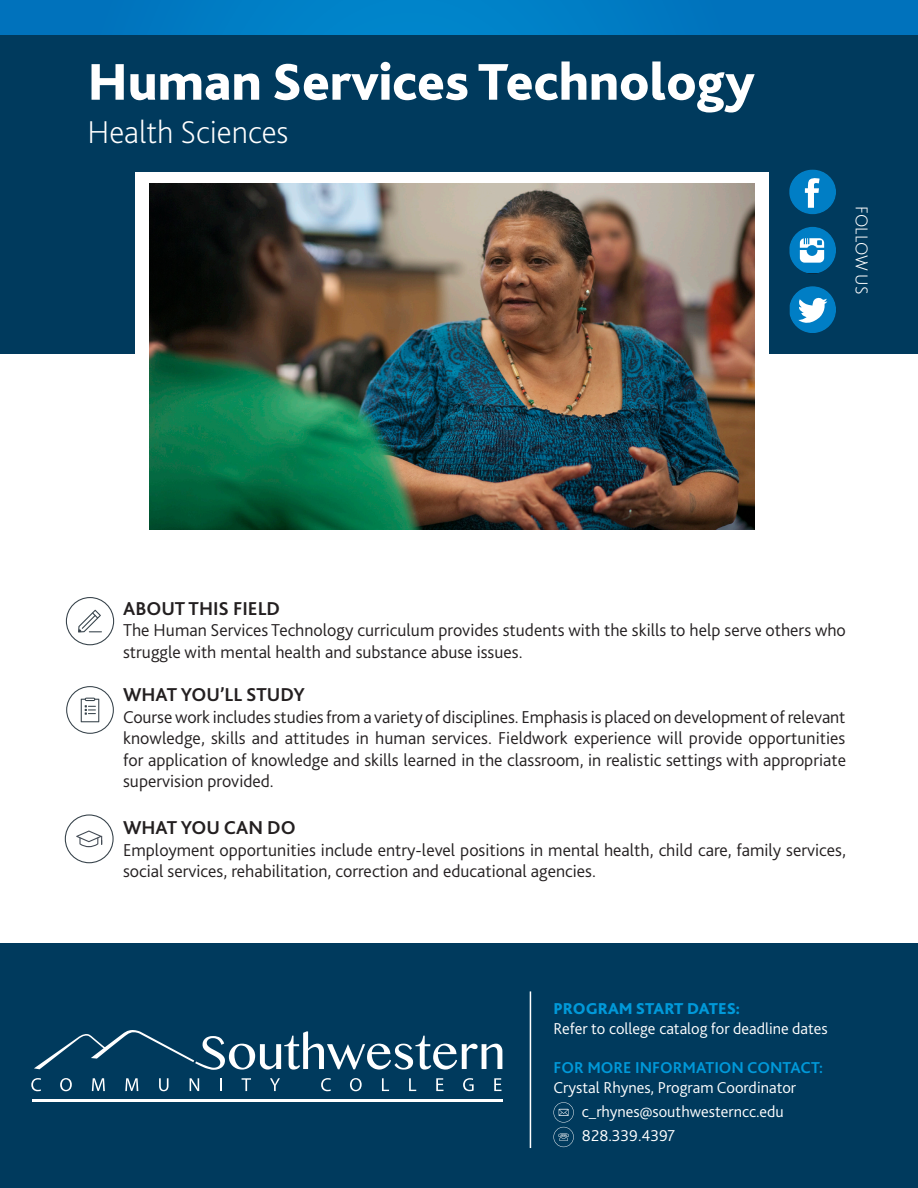
<style>
.page{position:relative;width:918px;height:1188px;background:#fff}
.page>*{position:absolute;margin:0;border:0;box-sizing:border-box;transform-origin:0 0}
.t1{font:800 54px "Bliss 2";color:#fff}
.t2{font:200 33px "Bliss 2";color:#fff}
.t3{font:700 19.5px "Bliss 2";color:#231f20}
.t4{font:300 18px/21.6px "Bliss 2";color:#231f20}
.t5{font:200 18px "Bliss 2";color:#fff}
.t6{font:300 16.5px "Bliss 2";color:#fff}
.t7{font:700 16.5px "Bliss 2";color:#0099d9}
.t8{font:800 16.5px "Bliss 2";color:#0099d9}
</style>
<div class="page">
<div style="left:0;top:0;width:918px;height:353px;background:#003a5d"></div>
<div style="left:0;top:0;width:918px;height:35px;background:#0079c1"></div>
<svg style="left:789px;top:170px;width:47px;height:44px"></svg>
<svg style="left:789px;top:227px;width:47px;height:46px"></svg>
<svg style="left:790px;top:286px;width:46px;height:47px"></svg>
<div style="left:0;top:944px;width:918px;height:244px;background:#003a5d"></div>
<div style="left:135px;top:172px;width:634px;height:323px;background:#fff"></div>
<hr style="left:32px;top:1099px;width:471px;height:3px;background:#fff">
<svg style="left:31px;top:1078px;width:10px;height:13px"></svg>
<svg style="left:60px;top:1078px;width:12px;height:13px"></svg>
<svg style="left:92px;top:1078px;width:13px;height:13px"></svg>
<svg style="left:125px;top:1078px;width:13px;height:13px"></svg>
<svg style="left:159px;top:1078px;width:10px;height:13px"></svg>
<svg style="left:190px;top:1078px;width:9px;height:13px"></svg>
<svg style="left:220px;top:1078px;width:2px;height:13px"></svg>
<svg style="left:242px;top:1078px;width:9px;height:13px"></svg>
<svg style="left:270px;top:1078px;width:10px;height:13px"></svg>
<svg style="left:321px;top:1078px;width:10px;height:13px"></svg>
<svg style="left:350px;top:1078px;width:12px;height:13px"></svg>
<svg style="left:382px;top:1078px;width:7px;height:13px"></svg>
<svg style="left:409px;top:1078px;width:7px;height:13px"></svg>
<svg style="left:436px;top:1078px;width:8px;height:13px"></svg>
<svg style="left:463px;top:1078px;width:11px;height:13px"></svg>
<svg style="left:494px;top:1078px;width:7px;height:13px"></svg>
<svg style="left:34px;top:1030px;width:468px;height:40px"></svg>
<svg style="left:66px;top:597px;width:48px;height:48px"></svg>
<svg style="left:66px;top:686px;width:48px;height:48px"></svg>
<svg style="left:65px;top:814px;width:49px;height:49px"></svg>
<hr style="left:530px;top:991px;width:1px;height:157px;background:#fff">
<svg style="left:553px;top:1102px;width:21px;height:45px"></svg>
<img style="left:150px;top:184px;width:604px;height:345px">
<p class="t1" style="left:87px;top:48px;width:669px">Human Services Technology</p>
<p class="t2" style="left:87px;top:112px;width:203px">Health Sciences</p>
<p class="t5" style="left:873px;top:206px;width:90px;rotate:90deg">FOLLOW US</p>
<p class="t3" style="left:123px;top:596px;width:159px">ABOUT THIS FIELD</p>
<p class="t4" style="left:123px;top:619px;width:724px">The Human Services Technology curriculum provides students with the skills to help serve others who struggle with mental health and substance abuse issues.</p>
<p class="t3" style="left:123px;top:682px;width:183px">WHAT YOU’LL STUDY</p>
<p class="t4" style="left:123px;top:705px;width:724px;text-align:justify">Course work includes studies from a variety of disciplines. Emphasis is placed on development of relevant knowledge, skills and attitudes in human services. Fieldwork experience will provide opportunities for application of knowledge and skills learned in the classroom, in realistic settings with appropriate supervision provided.</p>
<p class="t3" style="left:123px;top:816px;width:174px">WHAT YOU CAN DO</p>
<p class="t4" style="left:123px;top:839px;width:724px">Employment opportunities include entry-level positions in mental health, child care, family services, social services, rehabilitation, correction and educational agencies.</p>
<p class="t8" style="left:553px;top:998px;width:188px">PROGRAM START DATES:</p>
<p class="t6" style="left:553px;top:1018px;width:276px">Refer to college catalog for deadline dates</p>
<p class="t7" style="left:553px;top:1058px;width:271px">FOR MORE INFORMATION CONTACT:</p>
<p class="t6" style="left:553px;top:1077px;width:244px">Crystal Rhynes, Program Coordinator</p>
<p class="t6" style="left:582px;top:1101px;width:204px">c_rhynes@southwesterncc.edu</p>
<p class="t6" style="left:582px;top:1125px;width:95px">828.339.4397</p>
</div>
